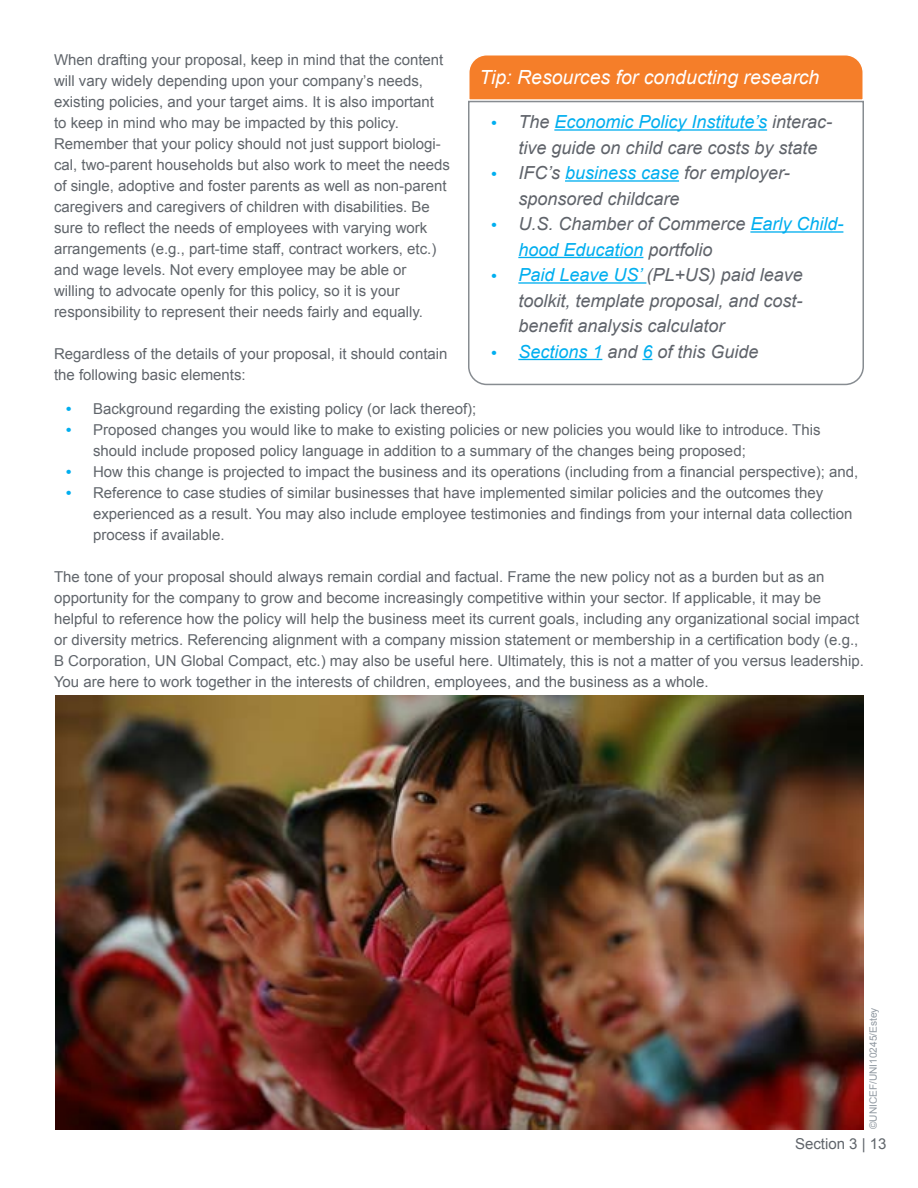
<style>
.page{position:relative;width:918px;height:1188px;background:#fff}
.page>*{position:absolute;margin:0;border:0;box-sizing:border-box;transform-origin:0 0}
.t1{font:italic 19.5px "Arial";color:#fff}
.t2{font:italic 18px/25.5px "Arial";color:#5f636a}
.t3{font:15px/21px "Arial";color:#60656b}
.t4{font:10.2px "Arial";color:#929aa2}
.s1{font-weight:700;color:#00aeef}
.s2{font-weight:700;font-style:normal;font-size:15px;color:#00aeef}
.s3{color:#00aeef}
</style>
<div class="page">
<div style="left:469px;top:55px;width:394px;height:45px;background:#f57e29"></div>
<svg style="left:468px;top:100px;width:396px;height:286px"></svg>
<hr style="left:554px;top:129px;width:213px;height:2px;background:#00aeef">
<hr style="left:565px;top:180px;width:114px;height:2px;background:#00aeef">
<hr style="left:750px;top:231px;width:93px;height:2px;background:#00aeef">
<hr style="left:518px;top:257px;width:125px;height:1px;background:#00aeef">
<hr style="left:518px;top:282px;width:128px;height:2px;background:#00aeef">
<hr style="left:518px;top:359px;width:84px;height:1px;background:#00aeef">
<img style="left:56px;top:696px;width:808px;height:433px">
<p class="t3" style="left:54px;top:49px;width:397px">When drafting your proposal, keep in mind that the content will vary widely depending upon your company’s needs, existing policies, and your target aims. It is also important to keep in mind who may be impacted by this policy.<br>Remember that your policy should not just support biologi&shy;cal, two-parent households but also work to meet the needs of single, adoptive and foster parents as well as non-parent caregivers and caregivers of children with disabilities. Be sure to reflect the needs of employees with varying work arrangements (e.g., part-time staff, contract workers, etc.) and wage levels. Not every employee may be able or willing to advocate openly for this policy, so it is your responsibility to represent their needs fairly and equally.</p>
<p class="t3" style="left:54px;top:343px;width:395px">Regardless of the details of your proposal, it should contain the following basic elements:</p>
<p class="t3" style="left:66px;top:399px;width:412px"><span class="s1">•</span> Background regarding the existing policy (or lack thereof);</p>
<p class="t3" style="left:93px;top:420px;width:729px;text-indent:-27px"><span class="s1">•</span> Proposed changes you would like to make to existing policies or new policies you would like to introduce. This should include proposed policy language in addition to a summary of the changes being proposed;</p>
<p class="t3" style="left:66px;top:462px;width:794px"><span class="s1">•</span> How this change is projected to impact the business and its operations (including from a financial perspective); and,</p>
<p class="t3" style="left:93px;top:483px;width:761px;text-indent:-27px"><span class="s1">•</span> Reference to case studies of similar businesses that have implemented similar policies and the outcomes they experienced as a result. You may also include employee testimonies and findings from your internal data collection process if available.</p>
<p class="t3" style="left:54px;top:567px;width:812px">The tone of your proposal should always remain cordial and factual. Frame the new policy not as a burden but as an opportunity for the company to grow and become increasingly competitive within your sector. If applicable, it may be helpful to reference how the policy will help the business meet its current goals, including any organizational social impact or diversity metrics. Referencing alignment with a company mission statement or membership in a certification body (e.g., B Corporation, UN Global Compact, etc.) may also be useful here. Ultimately, this is not a matter of you versus leadership.<br>You are here to work together in the interests of children, employees, and the business as a whole.</p>
<h1 class="t1" style="left:479px;top:65px;width:342px">Tip: Resources for conducting research</h1>
<p class="t2" style="left:518px;top:109px;width:315px;text-indent:-27px"><span class="s2">•</span> The <span class="s3">Economic Policy Institute’s</span> interac&shy;tive guide on child care costs by state</p>
<p class="t2" style="left:518px;top:160px;width:273px;text-indent:-27px"><span class="s2">•</span> IFC’s <span class="s3">business case</span> for employer&shy;sponsored childcare</p>
<p class="t2" style="left:518px;top:211px;width:327px;text-indent:-27px"><span class="s2">•</span> U.S. Chamber of Commerce <span class="s3">Early Child&shy;hood Education</span> portfolio</p>
<p class="t2" style="left:518px;top:262px;width:286px;text-align:justify;text-indent:-27px"><span class="s2">•</span> <span class="s3">Paid Leave US’</span> (PL+US) paid leave toolkit, template proposal, and cost&shy;benefit analysis calculator</p>
<p class="t2" style="left:491px;top:339px;width:269px"><span class="s2">•</span> <span class="s3">Sections 1</span> and <span class="s3">6</span> of this Guide</p>
<p class="t4" style="left:867px;top:1129px;width:123px;rotate:-90deg">©UNICEF/UNI10245/Estey</p>
<p class="t3" style="left:795px;top:1134px;width:93px">Section 3 | 13</p>
</div>
